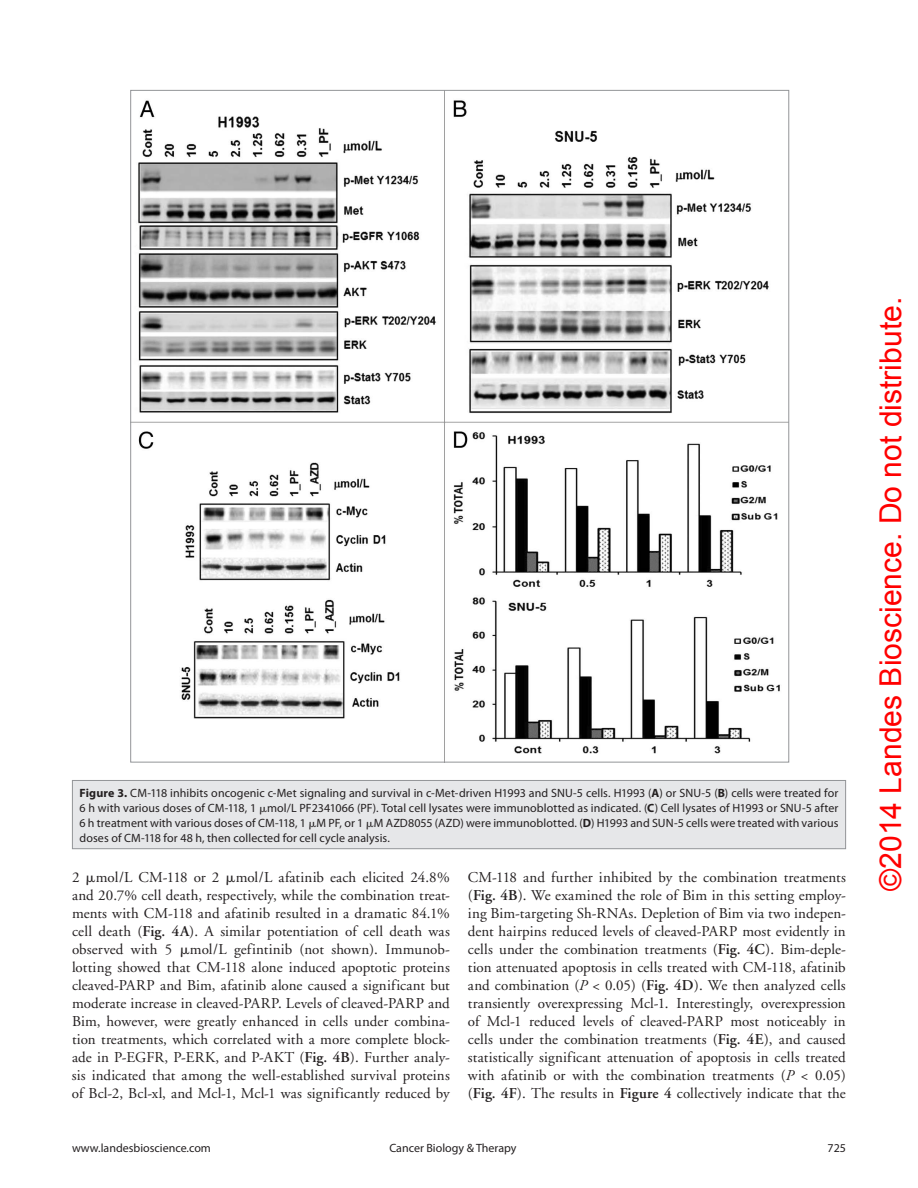
<style>
.page{position:relative;width:918px;height:1188px;background:#fff}
.page>*{position:absolute;margin:0;border:0;box-sizing:border-box;transform-origin:0 0}
.t1{font:30.15px "Arial";color:#f00}
.t2{font:15px/18px "Adobe Garamond";letter-spacing:.01em;color:#231f20;text-align:justify}
.t3{font:12px/15px "Myriad Pro";color:#231f20;text-align:justify}
.s1{font-weight:700}
.s2{font-family:"Universal Std Greekw Math Pi"}
.s3{font-weight:600}
.s4{font-style:italic}
</style>
<div class="page">
<img style="left:132px;top:92px;width:655px;height:669px">
<div style="left:72px;top:780px;width:774px;height:69px;background:#e6e7e9"></div>
<div style="left:72px;top:780px;width:774px;height:69px;border:1px solid #939598"></div>
<p class="t3" style="left:80px;top:785px;width:760px"><span class="s1">Figure 3.</span> CM-118 inhibits oncogenic c-Met signaling and survival in c-Met-driven H1993 and SNU-5 cells. H1993 (<span class="s1">A</span>) or SNU-5 (<span class="s1">B</span>) cells were treated for 6 h with various doses of CM-118, 1 <span class="s2">μ</span>mol/L PF2341066 (PF). Total cell lysates were immunoblotted as indicated. (<span class="s1">C</span>) Cell lysates of H1993 or SNU-5 after 6 h treatment with various doses of CM-118, 1 <span class="s2">μ</span>M PF, or 1 <span class="s2">μ</span>M AZD8055 (AZD) were immunoblotted. (<span class="s1">D</span>) H1993 and SUN-5 cells were treated with various doses of CM-118 for 48 h, then collected for cell cycle analysis.</p>
<p class="t2" style="left:72px;top:869px;width:380px">2 <span class="s2">μ</span>mol/L CM-118 or 2 <span class="s2">μ</span>mol/L afatinib each elicited 24.8% and 20.7% cell death, respectively, while the combination treat&shy;ments with CM-118 and afatinib resulted in a dramatic 84.1% cell death (<span class="s3">Fig. 4A</span>). A similar potentiation of cell death was observed with 5 <span class="s2">μ</span>mol/L gefintinib (not shown). Immunob&shy;lotting showed that CM-118 alone induced apoptotic proteins cleaved-PARP and Bim, afatinib alone caused a significant but moderate increase in cleaved-PARP. Levels of cleaved-PARP and Bim, however, were greatly enhanced in cells under combina&shy;tion treatments, which correlated with a more complete block&shy;ade in P-EGFR, P-ERK, and P-AKT (<span class="s3">Fig. 4B</span>). Further analy&shy;sis indicated that among the well-established survival proteins of Bcl-2, Bcl-xl, and Mcl-1, Mcl-1 was significantly reduced by</p>
<p class="t2" style="left:468px;top:869px;width:380px">CM-118 and further inhibited by the combination treatments (<span class="s3">Fig. 4B</span>). We examined the role of Bim in this setting employ&shy;ing Bim-targeting Sh-RNAs. Depletion of Bim via two indepen&shy;dent hairpins reduced levels of cleaved-PARP most evidently in cells under the combination treatments (<span class="s3">Fig. 4C</span>). Bim-deple&shy;tion attenuated apoptosis in cells treated with CM-118, afatinib and combination (<span class="s4">P</span> &lt; 0.05) (<span class="s3">Fig. 4D</span>). We then analyzed cells transiently overexpressing Mcl-1. Interestingly, overexpression of Mcl-1 reduced levels of cleaved-PARP most noticeably in cells under the combination treatments (<span class="s3">Fig. 4E</span>), and caused statistically significant attenuation of apoptosis in cells treated with afatinib or with the combination treatments (<span class="s4">P</span> &lt; 0.05) (<span class="s3">Fig. 4F</span>). The results in <span class="s3">Figure 4</span> collectively indicate that the</p>
<p class="t3" style="left:72px;top:1140px;width:140px">www.landesbioscience.com</p>
<p class="t3" style="left:389px;top:1140px;width:129px">Cancer Biology &amp; Therapy</p>
<p class="t3" style="left:828px;top:1140px;width:20px">725</p>
<h1 class="t1" style="left:871px;top:891px;width:595px;rotate:-90deg">©2014 Landes Bioscience. Do not distribute.</h1>
</div>
